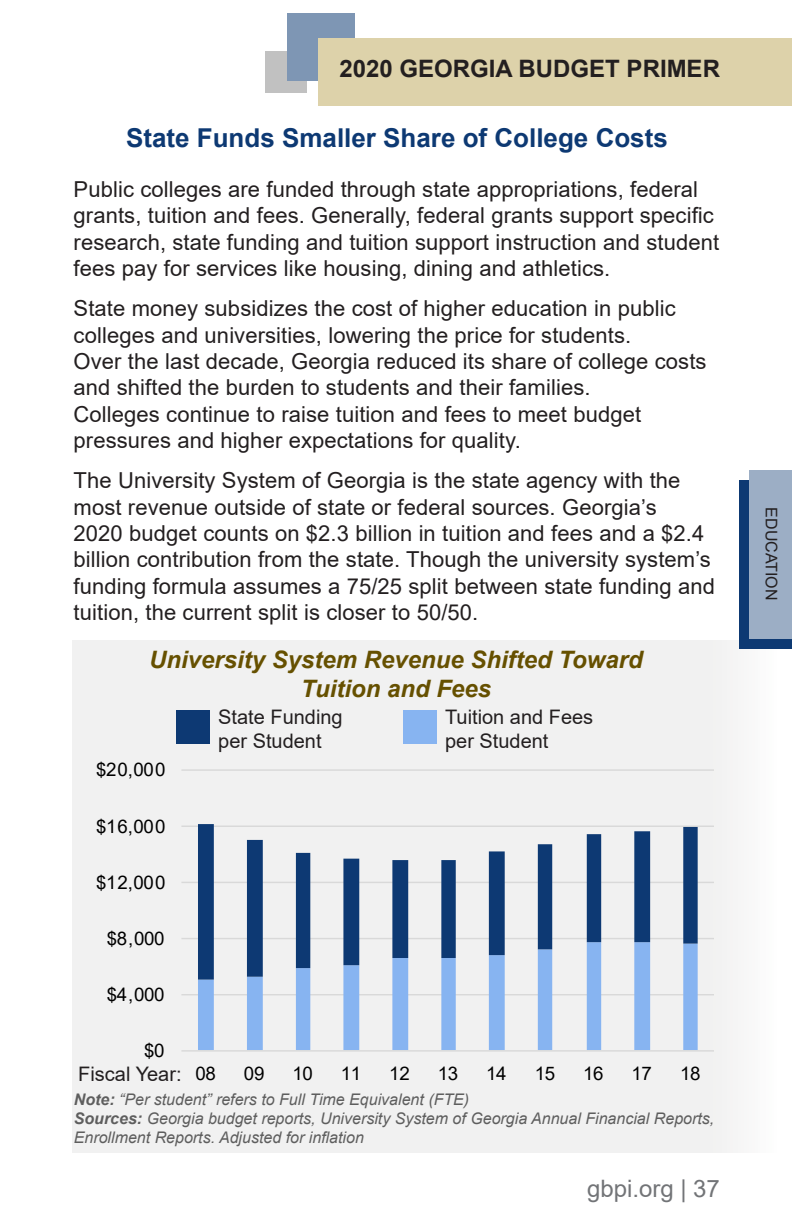
<style>
.page{position:relative;width:792px;height:1224px;background:#fff}
.page>*{position:absolute;margin:0;border:0;box-sizing:border-box;transform-origin:0 0}
.t1{font:700 26px "Arial";color:#0d3973}
.t2{font:italic 700 24px "Arial";color:#665000}
.t3{font:700 24px "Arial";color:#231f20}
.t4{font:24px "Arial";color:#727477}
.t5{font:22px/26.4px "Arial";letter-spacing:.005em;color:#231f20}
.t6{font:20px/24px "Arial";color:#231f20}
.t7{font:18.8px "Arial";letter-spacing:-.02em;color:#000}
.t8{font:italic 16px/19.2px "Arial";color:#5e5e5e}
.t9{font:16px "Arial";color:#231f20}
.s1{font-weight:700}
</style>
<div class="page">
<div style="left:72px;top:641px;width:707px;height:512px;background:#f1f1f1"></div>
<div style="left:265px;top:51px;width:42px;height:42px;background:#c1c1c1"></div>
<div style="left:288px;top:14px;width:67px;height:67px;background:#7e96b4"></div>
<div style="left:318px;top:38px;width:474px;height:68px;background:#ddd2aa"></div>
<div style="left:740px;top:480px;width:52px;height:169px;background:#0d3973"></div>
<div style="left:750px;top:470px;width:42px;height:169px;background:#9caec5"></div>
<div style="left:176px;top:710px;width:34px;height:33px;background:#0d3973"></div>
<div style="left:403px;top:710px;width:34px;height:33px;background:#87b4f1"></div>
<hr style="left:181px;top:994px;width:533px;height:1px;background:#d9d9d9">
<hr style="left:181px;top:938px;width:533px;height:1px;background:#d9d9d9">
<hr style="left:181px;top:882px;width:533px;height:1px;background:#d9d9d9">
<hr style="left:181px;top:826px;width:533px;height:1px;background:#d9d9d9">
<hr style="left:181px;top:769px;width:533px;height:2px;background:#d9d9d9">
<svg style="left:198px;top:980px;width:500px;height:70px"></svg>
<svg style="left:198px;top:824px;width:500px;height:156px"></svg>
<hr style="left:181px;top:1050px;width:533px;height:2px;background:#d9d9d9">
<p class="t3" style="left:339px;top:52px;width:382px">2020 GEORGIA BUDGET PRIMER</p>
<p class="t1" style="left:126px;top:120px;width:543px">State Funds Smaller Share of College Costs</p>
<p class="t5" style="left:74px;top:176px;width:647px">Public colleges are funded through state appropriations, federal grants, tuition and fees. Generally, federal grants support specific research, state funding and tuition support instruction and student fees pay for services like housing, dining and athletics.</p>
<p class="t5" style="left:74px;top:295px;width:604px">State money subsidizes the cost of higher education in public colleges and universities, lowering the price for students.</p>
<p class="t5" style="left:74px;top:348px;width:635px">Over the last decade, Georgia reduced its share of college costs and shifted the burden to students and their families.</p>
<p class="t5" style="left:74px;top:401px;width:569px">Colleges continue to raise tuition and fees to meet budget pressures and higher expectations for quality.</p>
<p class="t5" style="left:74px;top:467px;width:643px">The University System of Georgia is the state agency with the most revenue outside of state or federal sources. Georgia’s<br>2020 budget counts on $2.3 billion in tuition and fees and a $2.4 billion contribution from the state. Though the university system’s funding formula assumes a 75/25 split between state funding and tuition, the current split is closer to 50/50.</p>
<p class="t2" style="left:149px;top:644px;width:495px">University System Revenue Shifted Toward</p>
<p class="t2" style="left:301px;top:673px;width:192px">Tuition and Fees</p>
<p class="t7" style="left:96px;top:757px;width:71px">$20,000</p>
<p class="t7" style="left:96px;top:813px;width:71px">$16,000</p>
<p class="t7" style="left:96px;top:869px;width:71px">$12,000</p>
<p class="t7" style="left:107px;top:925px;width:59px">$8,000</p>
<p class="t7" style="left:107px;top:981px;width:59px">$4,000</p>
<p class="t7" style="left:144px;top:1037px;width:22px">$0</p>
<p class="t6" style="left:78px;top:1062px;width:105px">Fiscal Year:</p>
<p class="t6" style="left:218px;top:705px;width:126px">State Funding per Student</p>
<p class="t6" style="left:445px;top:705px;width:150px">Tuition and Fees per Student</p>
<p class="t7" style="left:195px;top:1060px;width:22px">08</p>
<p class="t7" style="left:244px;top:1060px;width:22px">09</p>
<p class="t7" style="left:292px;top:1060px;width:22px">10</p>
<p class="t7" style="left:341px;top:1060px;width:22px">11</p>
<p class="t7" style="left:389px;top:1060px;width:22px">12</p>
<p class="t7" style="left:438px;top:1060px;width:22px">13</p>
<p class="t7" style="left:486px;top:1060px;width:22px">14</p>
<p class="t7" style="left:535px;top:1060px;width:22px">15</p>
<p class="t7" style="left:583px;top:1060px;width:22px">16</p>
<p class="t7" style="left:632px;top:1060px;width:22px">17</p>
<p class="t7" style="left:680px;top:1060px;width:22px">18</p>
<p class="t8" style="left:74px;top:1090px;width:397px"><span class="s1">Note:</span> “Per student” refers to Full Time Equivalent (FTE)</p>
<p class="t8" style="left:74px;top:1109px;width:642px"><span class="s1">Sources:</span> Georgia budget reports, University System of Georgia Annual Financial Reports,<br>Enrollment Reports. Adjusted for inflation</p>
<p class="t4" style="left:587px;top:1172px;width:134px">gbpi.org | 37</p>
<p class="t9" style="left:782px;top:507px;width:95px;rotate:90deg">EDUCATION</p>
</div>
